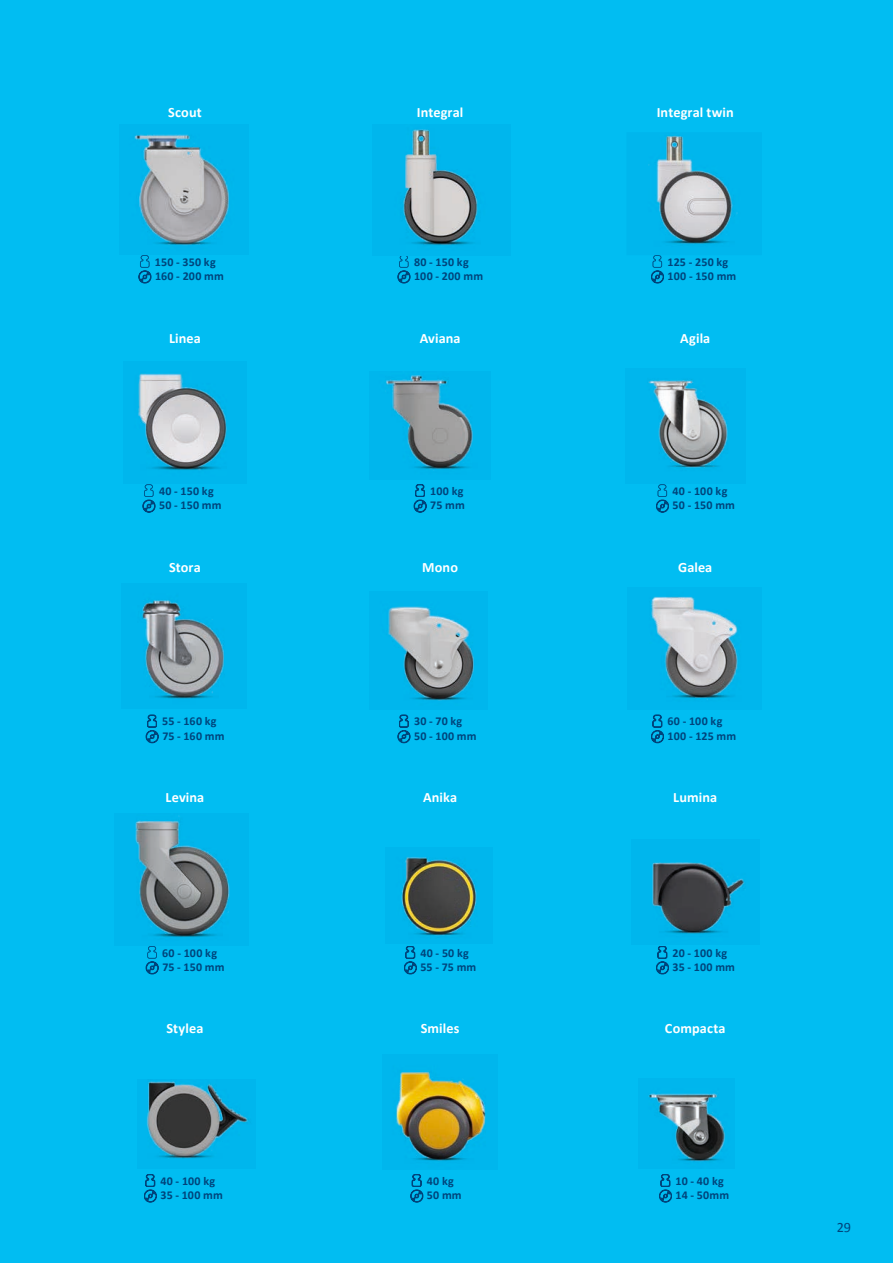
<style>
.page{position:relative;width:893px;height:1263px;background:#01bdf2}
.page>*{position:absolute;margin:0;border:0;box-sizing:border-box;transform-origin:0 0}
.t1{font:700 14.25px "Calibri";letter-spacing:.005em;color:#fff}
.t2{font:14.25px "Calibri";color:#00447b}
.t3{font:700 12px/14.4px "Calibri";letter-spacing:.015em;color:#00447b}
</style>
<div class="page">
<svg style="left:139px;top:255px;width:12px;height:28px"></svg>
<svg style="left:398px;top:256px;width:12px;height:27px"></svg>
<svg style="left:398px;top:715px;width:12px;height:28px"></svg>
<svg style="left:404px;top:946px;width:13px;height:28px"></svg>
<svg style="left:410px;top:1174px;width:13px;height:28px"></svg>
<svg style="left:659px;top:1174px;width:13px;height:28px"></svg>
<svg style="left:656px;top:946px;width:13px;height:28px"></svg>
<svg style="left:144px;top:1174px;width:13px;height:28px"></svg>
<svg style="left:651px;top:715px;width:13px;height:28px"></svg>
<svg style="left:656px;top:484px;width:13px;height:28px"></svg>
<svg style="left:146px;top:715px;width:13px;height:28px"></svg>
<svg style="left:414px;top:484px;width:13px;height:28px"></svg>
<svg style="left:143px;top:484px;width:12px;height:28px"></svg>
<svg style="left:146px;top:946px;width:13px;height:28px"></svg>
<img style="left:133px;top:134px;width:96px;height:115px">
<img style="left:400px;top:128px;width:81px;height:118px">
<img style="left:648px;top:135px;width:90px;height:111px">
<svg style="left:651px;top:255px;width:13px;height:28px"></svg>
<img style="left:138px;top:373px;width:89px;height:98px">
<img style="left:385px;top:375px;width:88px;height:99px">
<img style="left:647px;top:378px;width:81px;height:93px">
<img style="left:141px;top:595px;width:84px;height:104px">
<img style="left:386px;top:606px;width:88px;height:95px">
<img style="left:649px;top:596px;width:91px;height:105px">
<img style="left:135px;top:815px;width:95px;height:125px">
<img style="left:401px;top:857px;width:76px;height:81px">
<img style="left:652px;top:862px;width:94px;height:75px">
<img style="left:147px;top:1079px;width:104px;height:80px">
<img style="left:394px;top:1070px;width:92px;height:93px">
<img style="left:648px;top:1092px;width:77px;height:72px">
<p class="t1" style="left:168px;top:103px;width:35px">Scout</p>
<p class="t1" style="left:417px;top:103px;width:48px">Integral</p>
<p class="t1" style="left:657px;top:103px;width:79px">Integral twin</p>
<p class="t3" style="left:155px;top:254px;width:70px">150 - 350 kg<br>160 - 200 mm</p>
<p class="t3" style="left:414px;top:254px;width:71px">80 - 150 kg<br>100 - 200 mm</p>
<p class="t3" style="left:667px;top:254px;width:70px">125 - 250 kg<br>100 - 150 mm</p>
<p class="t1" style="left:169px;top:329px;width:33px">Linea</p>
<p class="t1" style="left:420px;top:329px;width:42px">Aviana</p>
<p class="t1" style="left:680px;top:329px;width:32px">Agila</p>
<p class="t3" style="left:159px;top:484px;width:64px">40 - 150 kg<br>50 - 150 mm</p>
<p class="t3" style="left:430px;top:484px;width:36px">100 kg<br>75 mm</p>
<p class="t3" style="left:672px;top:484px;width:64px">40 - 100 kg<br>50 - 150 mm</p>
<p class="t1" style="left:169px;top:558px;width:33px">Stora</p>
<p class="t1" style="left:422px;top:558px;width:37px">Mono</p>
<p class="t1" style="left:678px;top:558px;width:36px">Galea</p>
<p class="t3" style="left:162px;top:714px;width:64px">55 - 160 kg<br>75 - 160 mm</p>
<p class="t3" style="left:414px;top:714px;width:64px">30 - 70 kg<br>50 - 100 mm</p>
<p class="t3" style="left:667px;top:714px;width:70px">60 - 100 kg<br>100 - 125 mm</p>
<p class="t1" style="left:166px;top:788px;width:40px">Levina</p>
<p class="t1" style="left:423px;top:788px;width:36px">Anika</p>
<p class="t1" style="left:673px;top:788px;width:45px">Lumina</p>
<p class="t3" style="left:162px;top:945px;width:64px">60 - 100 kg<br>75 - 150 mm</p>
<p class="t3" style="left:420px;top:945px;width:57px">40 - 50 kg<br>55 - 75 mm</p>
<p class="t3" style="left:672px;top:945px;width:64px">20 - 100 kg<br>35 - 100 mm</p>
<p class="t1" style="left:167px;top:1019px;width:38px">Stylea</p>
<p class="t1" style="left:421px;top:1019px;width:40px">Smiles</p>
<p class="t1" style="left:665px;top:1019px;width:62px">Compacta</p>
<p class="t3" style="left:160px;top:1173px;width:64px">40 - 100 kg<br>35 - 100 mm</p>
<p class="t3" style="left:427px;top:1173px;width:36px">40 kg<br>50 mm</p>
<p class="t3" style="left:676px;top:1173px;width:55px">10 - 40 kg<br>14 - 50mm</p>
<p class="t2" style="left:837px;top:1218px;width:16px">29</p>
</div>
